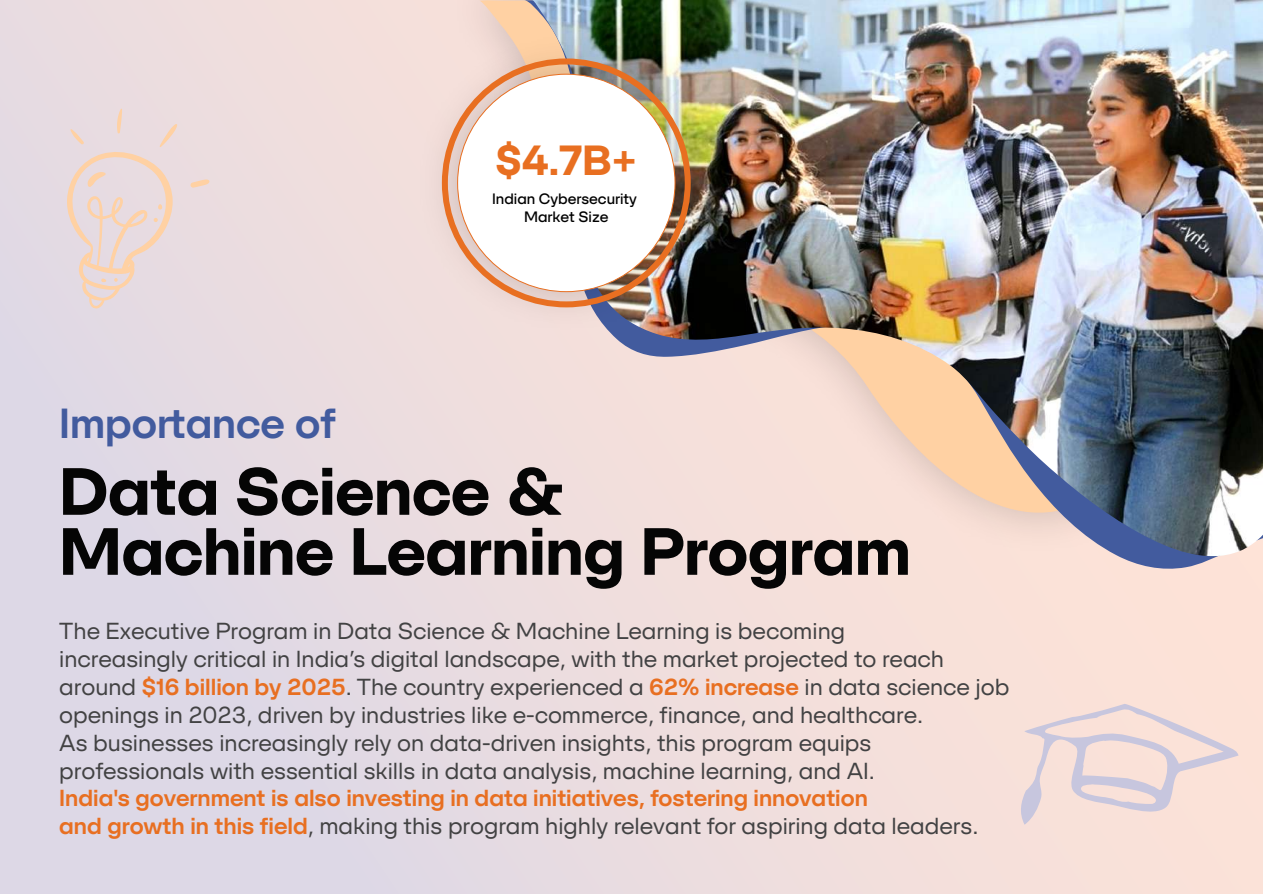
<style>
.page{position:relative;width:1263px;height:894px;background:#fff}
.page>*{position:absolute;margin:0;border:0;box-sizing:border-box;transform-origin:0 0}
.t1{font:66.6px/60px "SFT Schrifted Sans TRIAL Var Var";color:#050505}
.t2{font:42.15px "SFT Schrifted Sans TRIAL Var Var";color:#e86f21}
.t3{font:42px "SFT Schrifted Sans TRIAL Var Var";color:#425b9e}
.t4{font:23.1px/27.8px "SFT Schrifted Sans TRIAL Var Var";color:#424243}
.t5{font:23.1px/27.8px "SFT Schrifted Sans TRIAL Var Var";color:#e86f21}
.t6{font:15px/18px "SFT Schrifted Sans TRIAL Var Var";color:#000;text-align:center}
.s1{color:#e86f21}
.s2{color:#424243}
</style>
<div class="page">
<div style="left:0;top:0;width:1263px;height:894px;background:linear-gradient(to right,#ded8e6,#fee2d7)"></div>
<svg style="left:190px;top:179px;width:20px;height:9px"></svg>
<svg style="left:67px;top:108px;width:110px;height:201px;background:#ead9d7"></svg>
<svg style="left:1018px;top:704px;width:220px;height:120px;background:#efdbd9"></svg>
<div style="left:420px;top:0;width:104px;height:571px;background:#edddde"></div>
<div style="left:479px;top:0;width:45px;height:554px;background:#efdedd"></div>
<svg style="left:524px;top:0;width:739px;height:571px;background:#e9d6d5"></svg>
<img style="left:532px;top:0;width:731px;height:556px">
<img style="left:399px;top:15px;width:335px;height:335px">
<div style="left:458px;top:74px;width:217px;height:218px;background:#fff;border-radius:50%"></div>
<div style="left:442px;top:58px;width:249px;height:249px;border:6px solid #e86f21;border-radius:50%"></div>
<h2 class="t2" style="left:495px;top:134px;width:143px">$4.7B+</h2>
<p class="t6" style="left:492px;top:190px;width:146px">Indian Cybersecurity<br>Market Size</p>
<h3 class="t3" style="left:59px;top:396px;width:278px">Importance of</h3>
<h1 class="t1" style="left:59px;top:460px;width:853px">Data Science &amp;<br>Machine Learning Program</h1>
<p class="t4" style="left:59px;top:617px;width:952px">The Executive Program in Data Science &amp; Machine Learning is becoming<br>increasingly critical in India’s digital landscape, with the market projected to reach around <span class="s1">$16 billion by 2025</span>. The country experienced a <span class="s1">62% increase</span> in data science job openings in 2023, driven by industries like e-commerce, finance, and healthcare.<br>As businesses increasingly rely on data-driven insights, this program equips professionals with essential skills in data analysis, machine learning, and AI.</p>
<p class="t5" style="left:59px;top:784px;width:921px">India's government is also investing in data initiatives, fostering innovation<br>and growth in this field<span class="s2">, making this program highly relevant for aspiring data leaders.</span></p>
</div>
